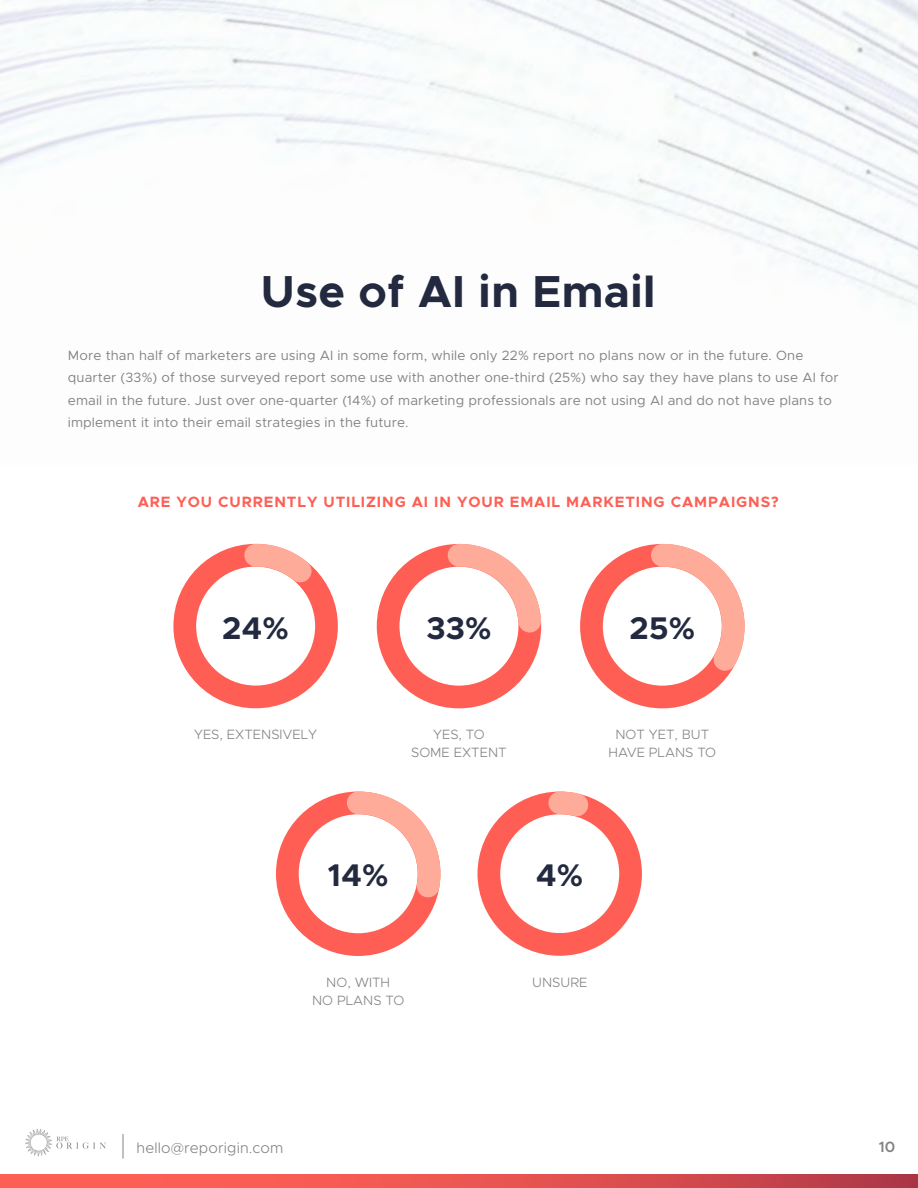
<style>
.page{position:relative;width:918px;height:1188px;background:#fff}
.page>*{position:absolute;margin:0;border:0;box-sizing:border-box;transform-origin:0 0}
.t1{font:700 45px "Metropolis";letter-spacing:.01em;color:#232a3f}
.t2{font:700 31.5px "Metropolis";letter-spacing:.01em;color:#232a3f}
.t3{font:700 15px "Metropolis";letter-spacing:.06em;color:#fe5f55}
.t4{font:300 15px "Metropolis";letter-spacing:.01em;color:#828384}
.t5{font:600 15px "Metropolis";color:#828384}
.t6{font:13.5px/22.5px "Metropolis";letter-spacing:.01em;color:#828384}
.t7{font:300 13.5px/18px "Metropolis";color:#828384;text-align:center}
</style>
<div class="page">
<svg style="left:0;top:1174px;width:918px;height:14px"></svg>
<img style="left:25px;top:1129px;width:81px;height:28px">
<svg style="left:123px;top:1134px;width:1px;height:25px"></svg>
<img style="left:0;top:0;width:918px;height:307px">
<div style="left:173px;top:544px;width:165px;height:164px;border:23px solid #ff5e54;border-radius:50%"></div>
<svg style="left:233px;top:543px;width:99px;height:60px"></svg>
<div style="left:377px;top:544px;width:164px;height:164px;border:23px solid #ff5e54;border-radius:50%"></div>
<svg style="left:436px;top:543px;width:106px;height:102px"></svg>
<div style="left:580px;top:544px;width:165px;height:164px;border:23px solid #ff5e54;border-radius:50%"></div>
<svg style="left:640px;top:543px;width:105px;height:147px"></svg>
<div style="left:276px;top:792px;width:164px;height:164px;border:23px solid #ff5e54;border-radius:50%"></div>
<svg style="left:335px;top:791px;width:106px;height:121px"></svg>
<div style="left:478px;top:792px;width:164px;height:164px;border:23px solid #ff5e54;border-radius:50%"></div>
<svg style="left:537px;top:791px;width:67px;height:41px"></svg>
<h1 class="t1" style="left:261px;top:263px;width:396px">Use of AI in Email</h1>
<p class="t6" style="left:68px;top:344px;width:772px">More than half of marketers are using AI in some form, while only 22% report no plans now or in the future. One quarter (33%) of those surveyed report some use with another one-third (25%) who say they have plans to use AI for email in the future. Just over one-quarter (14%) of marketing professionals are not using AI and do not have plans to implement it into their email strategies in the future.</p>
<p class="t3" style="left:138px;top:493px;width:643px">ARE YOU CURRENTLY UTILIZING AI IN YOUR EMAIL MARKETING CAMPAIGNS?</p>
<h2 class="t2" style="left:222px;top:608px;width:68px">24%</h2>
<h2 class="t2" style="left:426px;top:608px;width:67px">33%</h2>
<h2 class="t2" style="left:630px;top:608px;width:67px">25%</h2>
<p class="t7" style="left:194px;top:726px;width:124px">YES, EXTENSIVELY</p>
<p class="t7" style="left:411px;top:726px;width:97px">YES, TO<br>SOME EXTENT</p>
<p class="t7" style="left:609px;top:726px;width:109px">NOT YET, BUT<br>HAVE PLANS TO</p>
<h2 class="t2" style="left:328px;top:855px;width:62px">14%</h2>
<p class="t7" style="left:312px;top:973px;width:94px">NO, WITH<br>NO PLANS TO</p>
<h2 class="t2" style="left:536px;top:855px;width:49px">4%</h2>
<p class="t7" style="left:532px;top:973px;width:57px">UNSURE</p>
<p class="t4" style="left:136px;top:1138px;width:148px">hello@reporigin.com</p>
<p class="t5" style="left:879px;top:1137px;width:18px">10</p>
</div>
